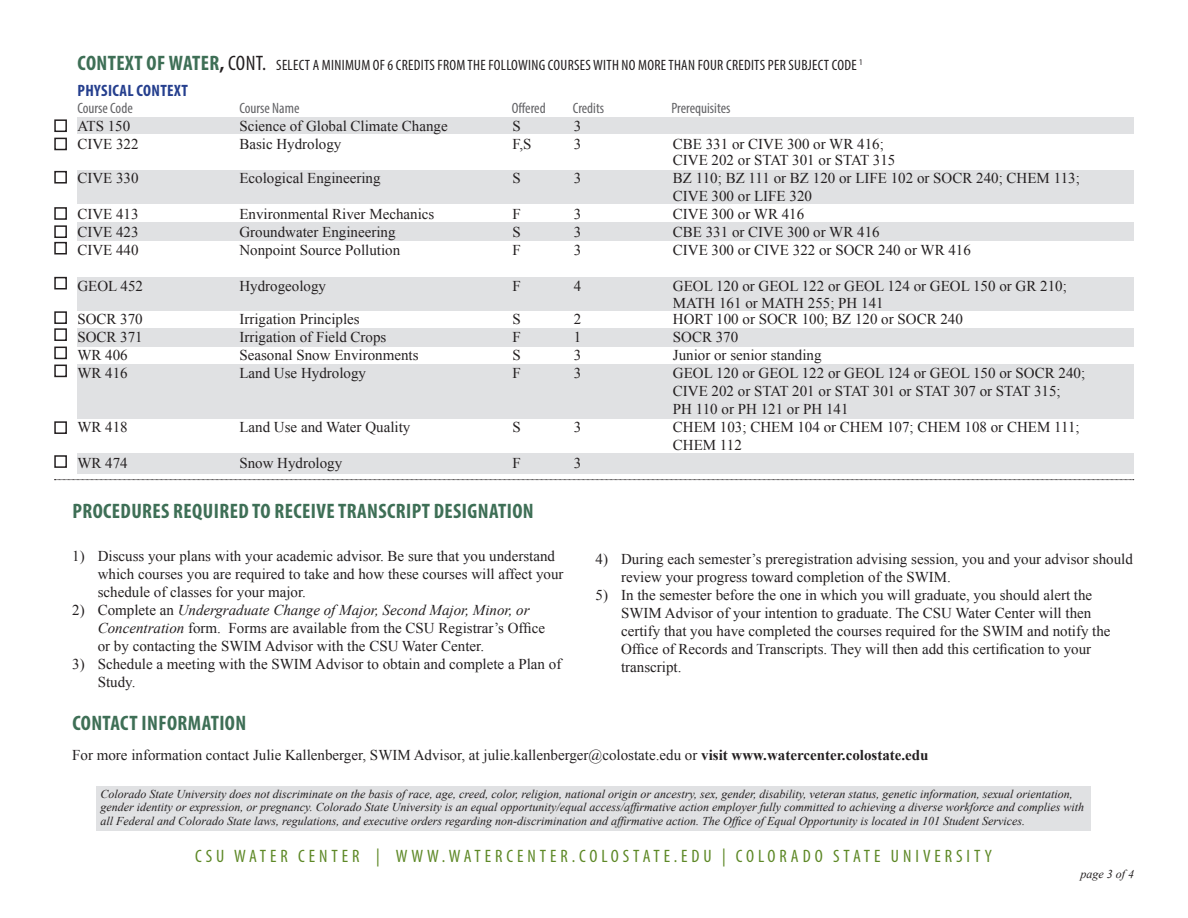
<style>
.page{position:relative;width:1188px;height:918px;background:#fff}
.page>*{position:absolute;margin:0;border:0;box-sizing:border-box;transform-origin:0 0}
.t1{font:700 condensed 21px "Myriad Pro";letter-spacing:.02em;color:#3e6f56}
.t2{font:condensed 18px "Myriad Pro";letter-spacing:.22em;color:#5d8826}
.class_section{font:700 condensed 16.5px "Myriad Pro";letter-spacing:.02em;color:#253f8e}
.t3{font:15px/18px "Times New Roman";color:#231f20}
.t4{font:condensed 15px "Myriad Pro";letter-spacing:.02em;color:#231f20}
.t5{font:condensed 15px "Myriad Pro";color:#636366}
.t6{font:italic 12px/13.5px "Times New Roman";color:#231f20}
.s1{font-weight:700;font-size:21px;color:#3e6f56}
.s2{font-weight:700;font-size:21px}
.s3{font-size:21px}
.s4{font-style:italic}
.s5{font-weight:700}
</style>
<div class="page">
<div style="left:77px;top:117px;width:1057px;height:17px;background:#e0e1e3"></div>
<div style="left:77px;top:171px;width:1057px;height:33px;background:#e0e1e3"></div>
<div style="left:77px;top:222px;width:1057px;height:19px;background:#e0e1e3"></div>
<div style="left:77px;top:277px;width:1057px;height:34px;background:#e0e1e3"></div>
<div style="left:77px;top:328px;width:1057px;height:19px;background:#e0e1e3"></div>
<div style="left:77px;top:364px;width:1057px;height:55px;background:#e0e1e3"></div>
<div style="left:77px;top:453px;width:1057px;height:21px;background:#e0e1e3"></div>
<div style="left:54px;top:119px;width:13px;height:13px;border:2px solid #231f20"></div>
<div style="left:54px;top:138px;width:13px;height:12px;border:2px solid #231f20"></div>
<div style="left:54px;top:171px;width:13px;height:13px;border:2px solid #231f20"></div>
<div style="left:54px;top:207px;width:13px;height:13px;border:2px solid #231f20"></div>
<div style="left:54px;top:225px;width:13px;height:13px;border:2px solid #231f20"></div>
<div style="left:54px;top:277px;width:13px;height:12px;border:2px solid #231f20"></div>
<div style="left:54px;top:311px;width:13px;height:13px;border:2px solid #231f20"></div>
<div style="left:54px;top:242px;width:13px;height:13px;border:2px solid #231f20"></div>
<div style="left:54px;top:328px;width:13px;height:13px;border:2px solid #231f20"></div>
<div style="left:54px;top:347px;width:13px;height:12px;border:2px solid #231f20"></div>
<div style="left:54px;top:365px;width:13px;height:12px;border:2px solid #231f20"></div>
<div style="left:54px;top:421px;width:13px;height:13px;border:2px solid #231f20"></div>
<div style="left:54px;top:455px;width:13px;height:13px;border:2px solid #231f20"></div>
<div style="left:97px;top:786px;width:994px;height:44px;background:#e0e1e3"></div>
<svg style="left:54px;top:479px;width:1080px;height:1px"></svg>
<p class="t4" style="left:78px;top:56px;width:786px"><span class="s1">CONTEXT OF WATER</span><span class="s2">,</span> <span class="s3">CONT.</span> SELECT A MINIMUM OF 6 CREDITS FROM THE FOLLOWING COURSES WITH NO MORE THAN FOUR CREDITS PER SUBJECT CODE <sup>1</sup></p>
<p class="class_section" style="left:78px;top:81px;width:112px">PHYSICAL CONTEXT</p>
<p class="t3" style="left:77px;top:117px;width:54px">ATS 150</p>
<p class="t3" style="left:239px;top:117px;width:210px">Science of Global Climate Change</p>
<p class="t3" style="left:512px;top:117px;width:10px">S</p>
<p class="t3" style="left:574px;top:117px;width:9px">3</p>
<p class="t3" style="left:77px;top:135px;width:63px">CIVE 322</p>
<p class="t3" style="left:239px;top:135px;width:104px">Basic Hydrology</p>
<p class="t3" style="left:512px;top:135px;width:21px">F,S</p>
<p class="t3" style="left:574px;top:135px;width:9px">3</p>
<p class="t3" style="left:673px;top:135px;width:224px;line-height:16.5px">CBE 331 or CIVE 300 or WR 416;<br>CIVE 202 or STAT 301 or STAT 315</p>
<p class="t3" style="left:77px;top:169px;width:63px">CIVE 330</p>
<p class="t3" style="left:239px;top:169px;width:143px">Ecological Engineering</p>
<p class="t3" style="left:512px;top:169px;width:10px">S</p>
<p class="t3" style="left:574px;top:169px;width:9px">3</p>
<p class="t3" style="left:673px;top:169px;width:408px">BZ 110; BZ 111 or BZ 120 or LIFE 102 or SOCR 240; CHEM 113;</p>
<p class="t3" style="left:673px;top:187px;width:141px">CIVE 300 or LIFE 320</p>
<p class="t3" style="left:77px;top:205px;width:63px">CIVE 413</p>
<p class="t3" style="left:239px;top:205px;width:196px">Environmental River Mechanics</p>
<p class="t3" style="left:512px;top:205px;width:10px">F</p>
<p class="t3" style="left:574px;top:205px;width:9px">3</p>
<p class="t3" style="left:673px;top:205px;width:133px">CIVE 300 or WR 416</p>
<p class="t3" style="left:77px;top:223px;width:63px">CIVE 423</p>
<p class="t3" style="left:239px;top:223px;width:158px">Groundwater Engineering</p>
<p class="t3" style="left:512px;top:223px;width:10px">S</p>
<p class="t3" style="left:574px;top:223px;width:9px">3</p>
<p class="t3" style="left:673px;top:223px;width:208px">CBE 331 or CIVE 300 or WR 416</p>
<p class="t3" style="left:77px;top:241px;width:63px">CIVE 440</p>
<p class="t3" style="left:239px;top:241px;width:162px">Nonpoint Source Pollution</p>
<p class="t3" style="left:512px;top:241px;width:10px">F</p>
<p class="t3" style="left:574px;top:241px;width:9px">3</p>
<p class="t3" style="left:673px;top:241px;width:300px">CIVE 300 or CIVE 322 or SOCR 240 or WR 416</p>
<p class="t3" style="left:77px;top:277px;width:67px">GEOL 452</p>
<p class="t3" style="left:239px;top:277px;width:88px">Hydrogeology</p>
<p class="t3" style="left:512px;top:277px;width:10px">F</p>
<p class="t3" style="left:574px;top:277px;width:9px">4</p>
<p class="t3" style="left:673px;top:277px;width:395px">GEOL 120 or GEOL 122 or GEOL 124 or GEOL 150 or GR 210;</p>
<p class="t3" style="left:673px;top:294px;width:212px">MATH 161 or MATH 255; PH 141</p>
<p class="t3" style="left:77px;top:310px;width:67px">SOCR 370</p>
<p class="t3" style="left:239px;top:310px;width:122px">Irrigation Principles</p>
<p class="t3" style="left:512px;top:310px;width:10px">S</p>
<p class="t3" style="left:574px;top:310px;width:9px">2</p>
<p class="t3" style="left:673px;top:310px;width:292px">HORT 100 or SOCR 100; BZ 120 or SOCR 240</p>
<p class="t3" style="left:77px;top:328px;width:67px">SOCR 371</p>
<p class="t3" style="left:239px;top:328px;width:149px">Irrigation of Field Crops</p>
<p class="t3" style="left:512px;top:328px;width:10px">F</p>
<p class="t3" style="left:574px;top:328px;width:9px">1</p>
<p class="t3" style="left:673px;top:328px;width:67px">SOCR 370</p>
<p class="t3" style="left:77px;top:346px;width:52px">WR 406</p>
<p class="t3" style="left:239px;top:346px;width:181px">Seasonal Snow Environments</p>
<p class="t3" style="left:512px;top:346px;width:10px">S</p>
<p class="t3" style="left:574px;top:346px;width:9px">3</p>
<p class="t3" style="left:673px;top:346px;width:150px">Junior or senior standing</p>
<p class="t3" style="left:77px;top:364px;width:52px">WR 416</p>
<p class="t3" style="left:239px;top:364px;width:128px">Land Use Hydrology</p>
<p class="t3" style="left:512px;top:364px;width:10px">F</p>
<p class="t3" style="left:574px;top:364px;width:9px">3</p>
<p class="t3" style="left:673px;top:364px;width:414px">GEOL 120 or GEOL 122 or GEOL 124 or GEOL 150 or SOCR 240;</p>
<p class="t3" style="left:673px;top:382px;width:389px">CIVE 202 or STAT 201 or STAT 301 or STAT 307 or STAT 315;</p>
<p class="t3" style="left:673px;top:400px;width:177px">PH 110 or PH 121 or PH 141</p>
<p class="t3" style="left:77px;top:418px;width:52px">WR 418</p>
<p class="t3" style="left:239px;top:418px;width:172px">Land Use and Water Quality</p>
<p class="t3" style="left:512px;top:418px;width:10px">S</p>
<p class="t3" style="left:574px;top:418px;width:9px">3</p>
<p class="t3" style="left:673px;top:418px;width:408px">CHEM 103; CHEM 104 or CHEM 107; CHEM 108 or CHEM 111;</p>
<p class="t3" style="left:673px;top:436px;width:71px">CHEM 112</p>
<p class="t3" style="left:77px;top:454px;width:52px">WR 474</p>
<p class="t3" style="left:239px;top:454px;width:104px">Snow Hydrology</p>
<p class="t3" style="left:512px;top:454px;width:10px">F</p>
<p class="t3" style="left:574px;top:454px;width:9px">3</p>
<p class="t5" style="left:77px;top:99px;width:57px">Course Code</p>
<p class="t5" style="left:239px;top:99px;width:62px">Course Name</p>
<p class="t5" style="left:512px;top:99px;width:35px">Offered</p>
<p class="t5" style="left:573px;top:99px;width:33px">Credits</p>
<p class="t5" style="left:671px;top:99px;width:61px">Prerequisites</p>
<p class="t1" style="left:72px;top:498px;width:463px">PROCEDURES REQUIRED TO RECEIVE TRANSCRIPT DESIGNATION</p>
<p class="t3" style="left:98px;top:547px;width:467px;text-indent:-26px">1) Discuss your plans with your academic advisor. Be sure that you understand which courses you are required to take and how these courses will affect your schedule of classes for your major.</p>
<p class="t3" style="left:98px;top:601px;width:449px;text-indent:-26px">2) Complete an <span class="s4">Undergraduate Change of Major, Second Major, Minor, or<br>Concentration</span> form. Forms are available from the CSU Registrar’s Office or by contacting the SWIM Advisor with the CSU Water Center.</p>
<p class="t3" style="left:98px;top:655px;width:465px;text-indent:-26px">3) Schedule a meeting with the SWIM Advisor to obtain and complete a Plan of<br>Study.</p>
<p class="t1" style="left:72px;top:710px;width:175px">CONTACT INFORMATION</p>
<p class="t3" style="left:72px;top:746px;width:858px">For more information contact Julie Kallenberger, SWIM Advisor, at julie.kallenberger@colostate.edu or <span class="s5">visit www.watercenter.colostate.edu</span></p>
<p class="t3" style="left:621px;top:550px;width:513px;text-indent:-26px">4) During each semester’s preregistration advising session, you and your advisor should review your progress toward completion of the SWIM.</p>
<p class="t3" style="left:621px;top:586px;width:491px;text-indent:-26px">5) In the semester before the one in which you will graduate, you should alert the SWIM Advisor of your intention to graduate. The CSU Water Center will then certify that you have completed the courses required for the SWIM and notify the Office of Records and Transcripts. They will then add this certification to your transcript.</p>
<p class="t6" style="left:101px;top:787px;width:985px">Colorado State University does not discriminate on the basis of race, age, creed, color, religion, national origin or ancestry, sex, gender, disability, veteran status, genetic information, sexual orientation, gender identity or expression, or pregnancy. Colorado State University is an equal opportunity/equal access/affirmative action employer fully committed to achieving a diverse workforce and complies with all Federal and Colorado State laws, regulations, and executive orders regarding non-discrimination and affirmative action. The Office of Equal Opportunity is located in 101 Student Services.</p>
<p class="t2" style="left:195px;top:845px;width:798px">CSU WATER CENTER | WWW.WATERCENTER.COLOSTATE.EDU | COLORADO STATE UNIVERSITY</p>
<p class="t6" style="left:1080px;top:866px;width:55px">page 3 of 4</p>
</div>
